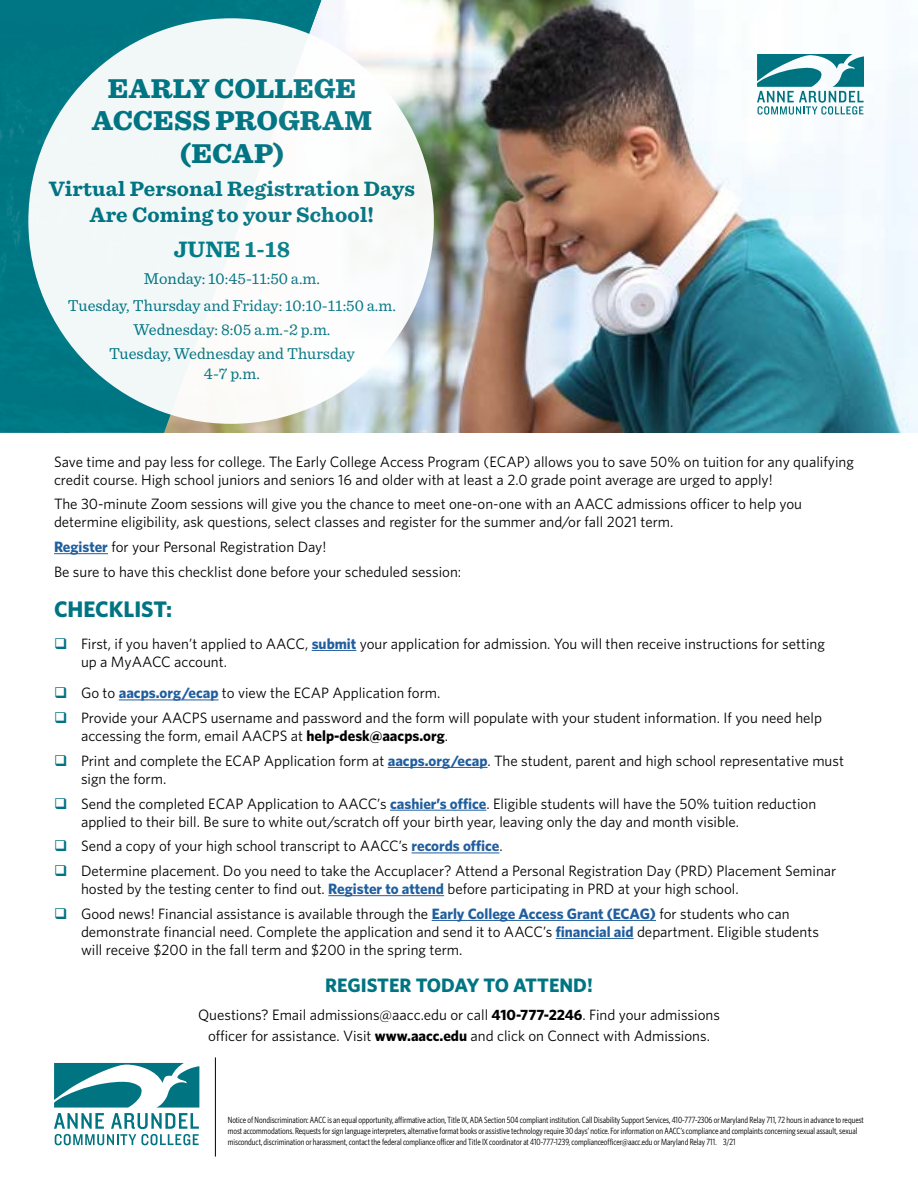
<style>
.page{position:relative;width:918px;height:1188px;background:#fff}
.page>*{position:absolute;margin:0;border:0;box-sizing:border-box;transform-origin:0 0}
.t1{font:900 28.5px/32.4px "Sentinel";letter-spacing:.005em;color:#007482;text-align:center}
.t2{font:700 23.4px "Sentinel";letter-spacing:.01em;color:#007d89}
.t3{font:700 22.5px "Whitney";color:#007482}
.t4{font:700 21.75px/26.1px "Sentinel";letter-spacing:.01em;color:#007482;text-align:center}
.t5{font:700 19.5px "Whitney";color:#007482}
.t6{font:16.5px/26.8px "Sentinel";color:#007482;text-align:center}
.t7{font:15px/18px "Whitney";color:#000}
.t8{font:9px/10.8px "Whitney Condensed";color:#000}
.s1{font-weight:700;color:#215e9e}
.s2{color:#007482}
.s3{font-weight:700}
</style>
<div class="page">
<hr style="left:54px;top:553px;width:54px;height:1px;background:#215e9e">
<hr style="left:312px;top:650px;width:44px;height:1px;background:#215e9e">
<hr style="left:119px;top:700px;width:100px;height:1px;background:#215e9e">
<hr style="left:388px;top:767px;width:100px;height:1px;background:#215e9e">
<hr style="left:390px;top:810px;width:96px;height:1px;background:#215e9e">
<hr style="left:412px;top:853px;width:87px;height:1px;background:#215e9e">
<hr style="left:328px;top:895px;width:116px;height:1px;background:#215e9e">
<hr style="left:432px;top:920px;width:224px;height:1px;background:#215e9e">
<hr style="left:556px;top:938px;width:78px;height:1px;background:#215e9e">
<svg style="left:54px;top:1063px;width:145px;height:82px"></svg>
<hr style="left:215px;top:1057px;width:1px;height:100px;background:#000">
<img style="left:321px;top:0;width:597px;height:433px">
<img style="left:0;top:0;width:321px;height:433px">
<div style="left:28px;top:18px;width:406px;height:406px;background:#f2f8f8;border-radius:50%"></div>
<svg style="left:757px;top:54px;width:107px;height:61px"></svg>
<h1 class="t1" style="left:92px;top:71px;width:282px">EARLY COLLEGE<br>ACCESS PROGRAM (ECAP)</h1>
<h3 class="t4" style="left:49px;top:175px;width:368px">Virtual Personal Registration Days<br>Are Coming to your School!</h3>
<h2 class="t2" style="left:174px;top:231px;width:118px">JUNE 1-18</h2>
<p class="t6" style="left:68px;top:264px;width:329px">Monday: 10:45-11:50 a.m.<br>Tuesday, Thursday and Friday: 10:10-11:50 a.m.</p>
<p class="t6" style="left:109px;top:316px;width:247px;line-height:24.3px">Wednesday: 8:05 a.m.-2 p.m.<br>Tuesday, Wednesday and Thursday</p>
<p class="t6" style="left:204px;top:359px;width:57px">4-7 p.m.</p>
<p class="t7" style="left:54px;top:452px;width:801px">Save time and pay less for college. The Early College Access Program (ECAP) allows you to save 50% on tuition for any qualifying credit course. High school juniors and seniors 16 and older with at least a 2.0 grade point average are urged to apply!</p>
<p class="t7" style="left:54px;top:495px;width:750px">The 30-minute Zoom sessions will give you the chance to meet one-on-one with an AACC admissions officer to help you determine eligibility, ask questions, select classes and register for the summer and/or fall 2021 term.</p>
<p class="t7" style="left:54px;top:534px;width:409px;line-height:24.8px"><span class="s1">Register</span> for your Personal Registration Day!<br>Be sure to have this checklist done before your scheduled session:</p>
<h3 class="t3" style="left:54px;top:595px;width:120px">CHECKLIST:</h3>
<p class="t7" style="left:81px;top:634px;width:746px;text-indent:-27px"><span class="s2">❑</span> First, if you haven’t applied to AACC, <span class="s1">submit</span> your application for admission. You will then receive instructions for setting up a MyAACC account.</p>
<p class="t7" style="left:54px;top:684px;width:388px"><span class="s2">❑</span> Go to <span class="s1">aacps.org/ecap</span> to view the ECAP Application form.</p>
<p class="t7" style="left:81px;top:709px;width:743px;text-indent:-27px"><span class="s2">❑</span> Provide your AACPS username and password and the form will populate with your student information. If you need help accessing the form, email AACPS at <span class="s3">help-desk@aacps.org</span>.</p>
<p class="t7" style="left:81px;top:751px;width:765px;text-indent:-27px"><span class="s2">❑</span> Print and complete the ECAP Application form at <span class="s1">aacps.org/ecap</span>. The student, parent and high school representative must sign the form.</p>
<p class="t7" style="left:81px;top:794px;width:737px;text-indent:-27px"><span class="s2">❑</span> Send the completed ECAP Application to AACC’s <span class="s1">cashier’s office</span>. Eligible students will have the 50% tuition reduction applied to their bill. Be sure to white out/scratch off your birth year, leaving only the day and month visible.</p>
<p class="t7" style="left:54px;top:837px;width:450px"><span class="s2">❑</span> Send a copy of your high school transcript to AACC’s <span class="s1">records office</span>.</p>
<p class="t7" style="left:81px;top:862px;width:757px;text-indent:-27px"><span class="s2">❑</span> Determine placement. Do you need to take the Accuplacer? Attend a Personal Registration Day (PRD) Placement Seminar hosted by the testing center to find out. <span class="s1">Register to attend</span> before participating in PRD at your high school.</p>
<p class="t7" style="left:81px;top:904px;width:739px;text-indent:-27px"><span class="s2">❑</span> Good news! Financial assistance is available through the <span class="s1">Early College Access Grant (ECAG)</span> for students who can demonstrate financial need. Complete the application and send it to AACC’s <span class="s1">financial aid</span> department. Eligible students will receive $200 in the fall term and $200 in the spring term.</p>
<h3 class="t5" style="left:325px;top:972px;width:269px">REGISTER TODAY TO ATTEND!</h3>
<p class="t7" style="left:198px;top:1003px;width:523px;line-height:21px;text-align:center">Questions? Email admissions@aacc.edu or call <span class="s3">410-777-2246</span>. Find your admissions officer for assistance. Visit <span class="s3">www.aacc.edu</span> and click on Connect with Admissions.</p>
<p class="t8" style="left:228px;top:1114px;width:638px">Notice of Nondiscrimination: AACC is an equal opportunity, affirmative action, Title IX, ADA Section 504 compliant institution. Call Disability Support Services, 410-777-2306 or Maryland Relay 711, 72 hours in advance to request most accommodations. Requests for sign language interpreters, alternative format books or assistive technology require 30 days’ notice. For information on AACC’s compliance and complaints concerning sexual assault, sexual misconduct, discrimination or harassment, contact the federal compliance officer and Title IX coordinator at 410-777-1239, complianceofficer@aacc.edu or Maryland Relay 711. 3/21</p>
</div>
